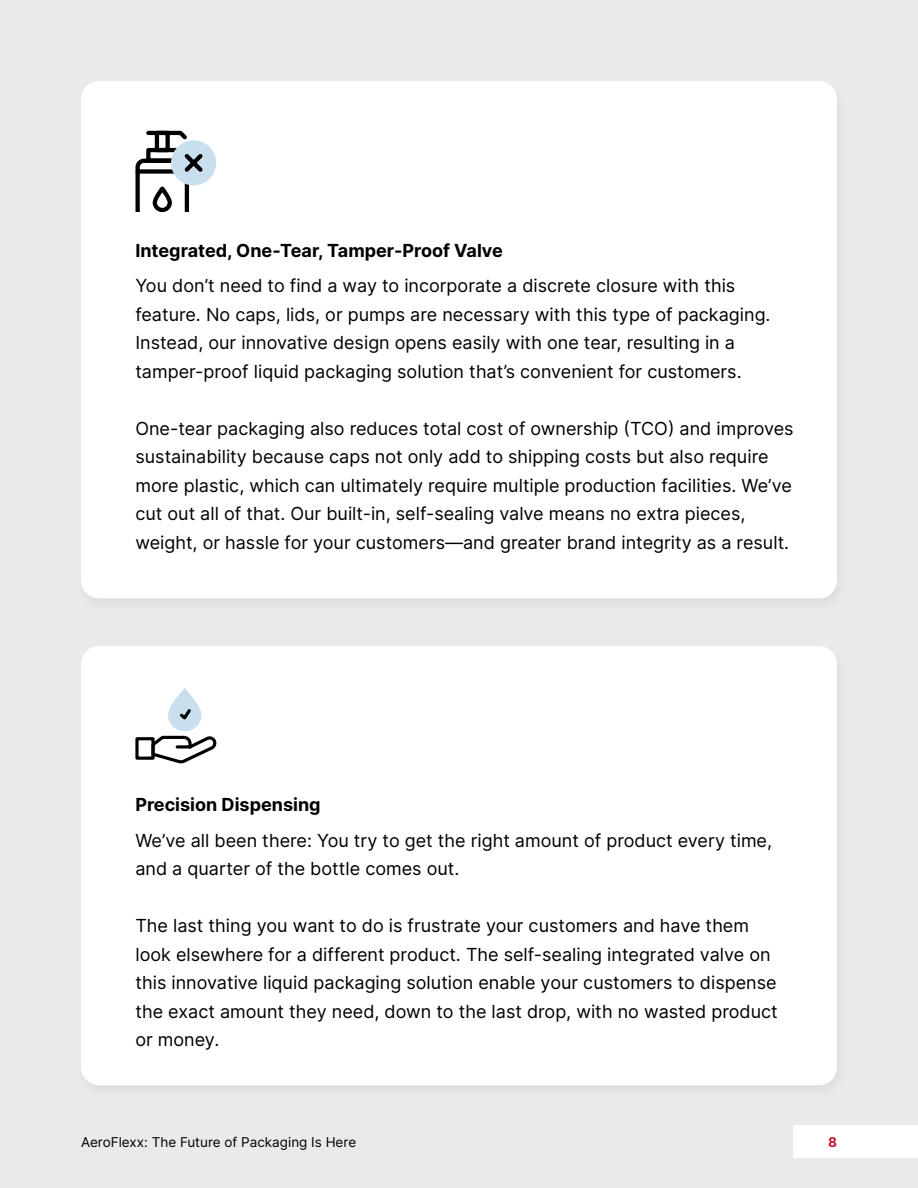
<style>
.page{position:relative;width:918px;height:1188px;background:#eaeaea}
.page>*{position:absolute;margin:0;border:0;box-sizing:border-box;transform-origin:0 0}
.t1{font:18px/28.5px "Inter";color:#000}
.t2{font:700 18px "Inter";color:#000}
.t3{font:13.5px "Inter";color:#000}
.t4{font:700 13.5px "Inter";color:#c8102e}
</style>
<div class="page">
<div style="left:76px;top:80px;width:771px;height:532px;background:#e6e6e6"></div>
<div style="left:81px;top:81px;width:756px;height:517px;background:#fff;border-radius:18px"></div>
<div style="left:171px;top:140px;width:45px;height:45px;background:#cadfee;border-radius:50%"></div>
<svg style="left:135px;top:131px;width:71px;height:81px"></svg>
<div style="left:76px;top:645px;width:771px;height:454px;background:#e6e6e6"></div>
<div style="left:81px;top:646px;width:756px;height:439px;background:#fff;border-radius:18px"></div>
<svg style="left:155px;top:735px;width:61px;height:29px"></svg>
<div style="left:135px;top:737px;width:20px;height:23px;border:3px solid #000"></div>
<svg style="left:168px;top:688px;width:33px;height:43px"></svg>
<svg style="left:177px;top:706px;width:17px;height:17px"></svg>
<div style="left:794px;top:1125px;width:124px;height:33px;background:#fff"></div>
<p class="t2" style="left:135px;top:237px;width:369px">Integrated, One-Tear, Tamper-Proof Valve</p>
<p class="t1" style="left:135px;top:271px;width:637px">You don’t need to find a way to incorporate a discrete closure with this feature. No caps, lids, or pumps are necessary with this type of packaging.<br>Instead, our innovative design opens easily with one tear, resulting in a tamper-proof liquid packaging solution that’s convenient for customers.</p>
<p class="t1" style="left:135px;top:413px;width:660px">One-tear packaging also reduces total cost of ownership (TCO) and improves sustainability because caps not only add to shipping costs but also require more plastic, which can ultimately require multiple production facilities. We’ve cut out all of that. Our built-in, self-sealing valve means no extra pieces, weight, or hassle for your customers—and greater brand integrity as a result.</p>
<p class="t2" style="left:135px;top:791px;width:187px">Precision Dispensing</p>
<p class="t1" style="left:135px;top:825px;width:638px">We’ve all been there: You try to get the right amount of product every time, and a quarter of the bottle comes out.</p>
<p class="t1" style="left:135px;top:911px;width:644px">The last thing you want to do is frustrate your customers and have them look elsewhere for a different product. The self-sealing integrated valve on this innovative liquid packaging solution enable your customers to dispense the exact amount they need, down to the last drop, with no wasted product or money.</p>
<p class="t3" style="left:81px;top:1133px;width:277px">AeroFlexx: The Future of Packaging Is Here</p>
<p class="t4" style="left:828px;top:1132px;width:10px">8</p>
</div>
